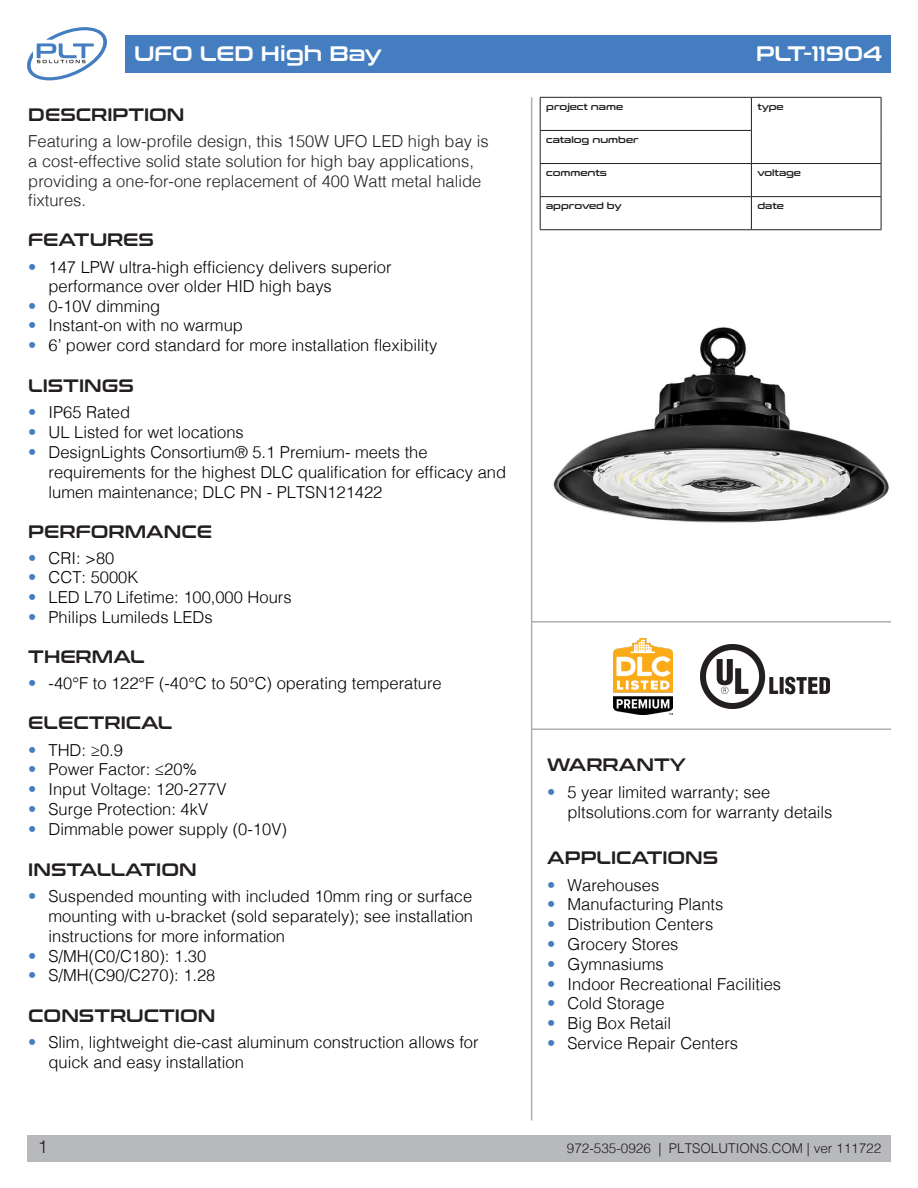
<style>
.page{position:relative;width:918px;height:1188px;background:#fff}
.page>*{position:absolute;margin:0;border:0;box-sizing:border-box;transform-origin:0 0}
.t1{font:21px "Conthrax Sb";color:#fff}
.t2{font:18px "Conthrax Sb";color:#231f20}
.t3{font:300 18px "Helvetica";color:#231f20}
.t4{font:300 16.5px/19.8px "Helvetica";color:#000}
.PLT_Body{font:300 16.5px/19.8px "Helvetica";color:#231f20}
.t5{font:300 13.5px "Helvetica";color:#231f20}
.t6{font:9px "Conthrax Sb";color:#231f20}
.s1{color:#447dc0}
</style>
<div class="page">
<div style="left:27px;top:1135px;width:864px;height:27px;background:#b8b9bc"></div>
<svg style="left:27px;top:27px;width:80px;height:54px"></svg>
<div style="left:125px;top:35px;width:766px;height:37px;background:#447dc0"></div>
<hr style="left:531px;top:97px;width:1px;height:1023px;background:#aeafb3">
<hr style="left:540px;top:97px;width:211px;height:1px;background:#231f20">
<hr style="left:540px;top:98px;width:1px;height:32px;background:#231f20">
<hr style="left:751px;top:97px;width:130px;height:1px;background:#231f20">
<hr style="left:751px;top:98px;width:1px;height:32px;background:#231f20">
<hr style="left:881px;top:98px;width:1px;height:32px;background:#231f20">
<hr style="left:540px;top:130px;width:212px;height:1px;background:#231f20">
<hr style="left:540px;top:131px;width:1px;height:32px;background:#231f20">
<hr style="left:751px;top:131px;width:1px;height:32px;background:#231f20">
<hr style="left:881px;top:130px;width:1px;height:33px;background:#231f20">
<hr style="left:540px;top:163px;width:211px;height:1px;background:#231f20">
<hr style="left:540px;top:164px;width:1px;height:32px;background:#231f20">
<hr style="left:751px;top:163px;width:130px;height:1px;background:#231f20">
<hr style="left:751px;top:164px;width:1px;height:32px;background:#231f20">
<hr style="left:881px;top:164px;width:1px;height:32px;background:#231f20">
<hr style="left:540px;top:196px;width:211px;height:1px;background:#231f20">
<hr style="left:540px;top:197px;width:1px;height:33px;background:#231f20">
<hr style="left:751px;top:196px;width:130px;height:1px;background:#231f20">
<hr style="left:751px;top:197px;width:1px;height:33px;background:#231f20">
<hr style="left:881px;top:197px;width:1px;height:33px;background:#231f20">
<hr style="left:540px;top:229px;width:211px;height:1px;background:#231f20">
<hr style="left:751px;top:229px;width:130px;height:1px;background:#231f20">
<hr style="left:531px;top:728px;width:360px;height:2px;background:#aeafb3">
<hr style="left:531px;top:621px;width:360px;height:1px;background:#aeafb3">
<img style="left:553px;top:327px;width:336px;height:196px">
<img style="left:613px;top:638px;width:60px;height:77px">
<img style="left:700px;top:644px;width:130px;height:65px">
<p class="t1" style="left:134px;top:38px;width:249px">UFO LED High Bay</p>
<p class="t1" style="left:756px;top:38px;width:128px">PLT-11904</p>
<p class="t2" style="left:28px;top:101px;width:158px">DESCRIPTION</p>
<p class="PLT_Body" style="left:28px;top:130px;width:462px">Featuring a low-profile design, this 150W UFO LED high bay is a cost-effective solid state solution for high bay applications, providing a one-for-one replacement of 400 Watt metal halide fixtures.</p>
<p class="t2" style="left:28px;top:226px;width:127px">FEATURES</p>
<p class="t4" style="left:49px;top:257px;width:344px;line-height:18.5px;text-indent:-20px"><span class="s1">•</span> 147 LPW ultra-high efficiency delivers superior performance over older HID high bays</p>
<p class="t4" style="left:28px;top:295px;width:134px"><span class="s1">•</span> 0-10V dimming</p>
<p class="t4" style="left:28px;top:315px;width:216px"><span class="s1">•</span> Instant-on with no warmup</p>
<p class="t4" style="left:28px;top:334px;width:411px"><span class="s1">•</span> 6’ power cord standard for more installation flexibility</p>
<p class="t2" style="left:28px;top:372px;width:107px">LISTINGS</p>
<p class="t4" style="left:28px;top:402px;width:103px"><span class="s1">•</span> IP65 Rated</p>
<p class="t4" style="left:28px;top:421px;width:217px"><span class="s1">•</span> UL Listed for wet locations</p>
<p class="t4" style="left:49px;top:441px;width:459px;text-indent:-20px"><span class="s1">•</span> DesignLights Consortium® 5.1 Premium- meets the requirements for the highest DLC qualification for efficacy and lumen maintenance; DLC PN - PLTSN121422</p>
<p class="t2" style="left:28px;top:518px;width:185px">PERFORMANCE</p>
<p class="t4" style="left:28px;top:547px;width:88px"><span class="s1">•</span> CRI: &gt;80</p>
<p class="t4" style="left:28px;top:567px;width:112px"><span class="s1">•</span> CCT: 5000K</p>
<p class="t4" style="left:28px;top:586px;width:265px"><span class="s1">•</span> LED L70 Lifetime: 100,000 Hours</p>
<p class="t4" style="left:28px;top:606px;width:186px"><span class="s1">•</span> Philips Lumileds LEDs</p>
<p class="t2" style="left:28px;top:643px;width:118px">THERMAL</p>
<p class="t4" style="left:28px;top:672px;width:415px"><span class="s1">•</span> -40°F to 122°F (-40°C to 50°C) operating temperature</p>
<p class="t2" style="left:28px;top:709px;width:146px">ELECTRICAL</p>
<p class="t4" style="left:28px;top:739px;width:96px"><span class="s1">•</span> THD: ≥0.9</p>
<p class="t4" style="left:28px;top:758px;width:171px"><span class="s1">•</span> Power Factor: ≤20%</p>
<p class="t4" style="left:28px;top:778px;width:200px"><span class="s1">•</span> Input Voltage: 120-277V</p>
<p class="t4" style="left:28px;top:798px;width:181px"><span class="s1">•</span> Surge Protection: 4kV</p>
<p class="t4" style="left:28px;top:818px;width:260px"><span class="s1">•</span> Dimmable power supply (0-10V)</p>
<p class="t2" style="left:28px;top:856px;width:170px">INSTALLATION</p>
<p class="t4" style="left:49px;top:885px;width:426px;text-align:justify;text-indent:-20px"><span class="s1">•</span> Suspended mounting with included 10mm ring or surface mounting with u-bracket (sold separately); see installation instructions for more information</p>
<p class="t4" style="left:28px;top:945px;width:179px"><span class="s1">•</span> S/MH(C0/C180): 1.30</p>
<p class="t4" style="left:28px;top:964px;width:189px"><span class="s1">•</span> S/MH(C90/C270): 1.28</p>
<p class="t2" style="left:28px;top:1002px;width:189px">CONSTRUCTION</p>
<p class="t4" style="left:49px;top:1031px;width:432px;text-indent:-20px"><span class="s1">•</span> Slim, lightweight die-cast aluminum construction allows for quick and easy installation</p>
<p class="t3" style="left:38px;top:1132px;width:12px">1</p>
<p class="t6" style="left:546px;top:100px;width:78px">project name</p>
<p class="t6" style="left:757px;top:100px;width:28px">type</p>
<p class="t6" style="left:546px;top:133px;width:94px">catalog number</p>
<p class="t6" style="left:546px;top:166px;width:62px">comments</p>
<p class="t6" style="left:757px;top:166px;width:45px">voltage</p>
<p class="t6" style="left:546px;top:199px;width:77px">approved by</p>
<p class="t6" style="left:757px;top:199px;width:28px">date</p>
<p class="t2" style="left:547px;top:751px;width:140px">WARRANTY</p>
<p class="t4" style="left:568px;top:781px;width:266px;text-indent:-20px"><span class="s1">•</span> 5 year limited warranty; see pltsolutions.com for warranty details</p>
<p class="t2" style="left:547px;top:844px;width:172px">APPLICATIONS</p>
<p class="t4" style="left:547px;top:874px;width:113px"><span class="s1">•</span> Warehouses</p>
<p class="t4" style="left:547px;top:894px;width:178px"><span class="s1">•</span> Manufacturing Plants</p>
<p class="t4" style="left:547px;top:913px;width:168px"><span class="s1">•</span> Distribution Centers</p>
<p class="t4" style="left:547px;top:933px;width:133px"><span class="s1">•</span> Grocery Stores</p>
<p class="t4" style="left:547px;top:953px;width:118px"><span class="s1">•</span> Gymnasiums</p>
<p class="t4" style="left:547px;top:973px;width:235px"><span class="s1">•</span> Indoor Recreational Facilities</p>
<p class="t4" style="left:547px;top:993px;width:119px"><span class="s1">•</span> Cold Storage</p>
<p class="t4" style="left:547px;top:1012px;width:125px"><span class="s1">•</span> Big Box Retail</p>
<p class="t4" style="left:547px;top:1032px;width:192px"><span class="s1">•</span> Service Repair Centers</p>
<p class="t5" style="left:567px;top:1137px;width:316px">972-535-0926 | PLTSOLUTIONS.COM | ver 111722</p>
</div>
